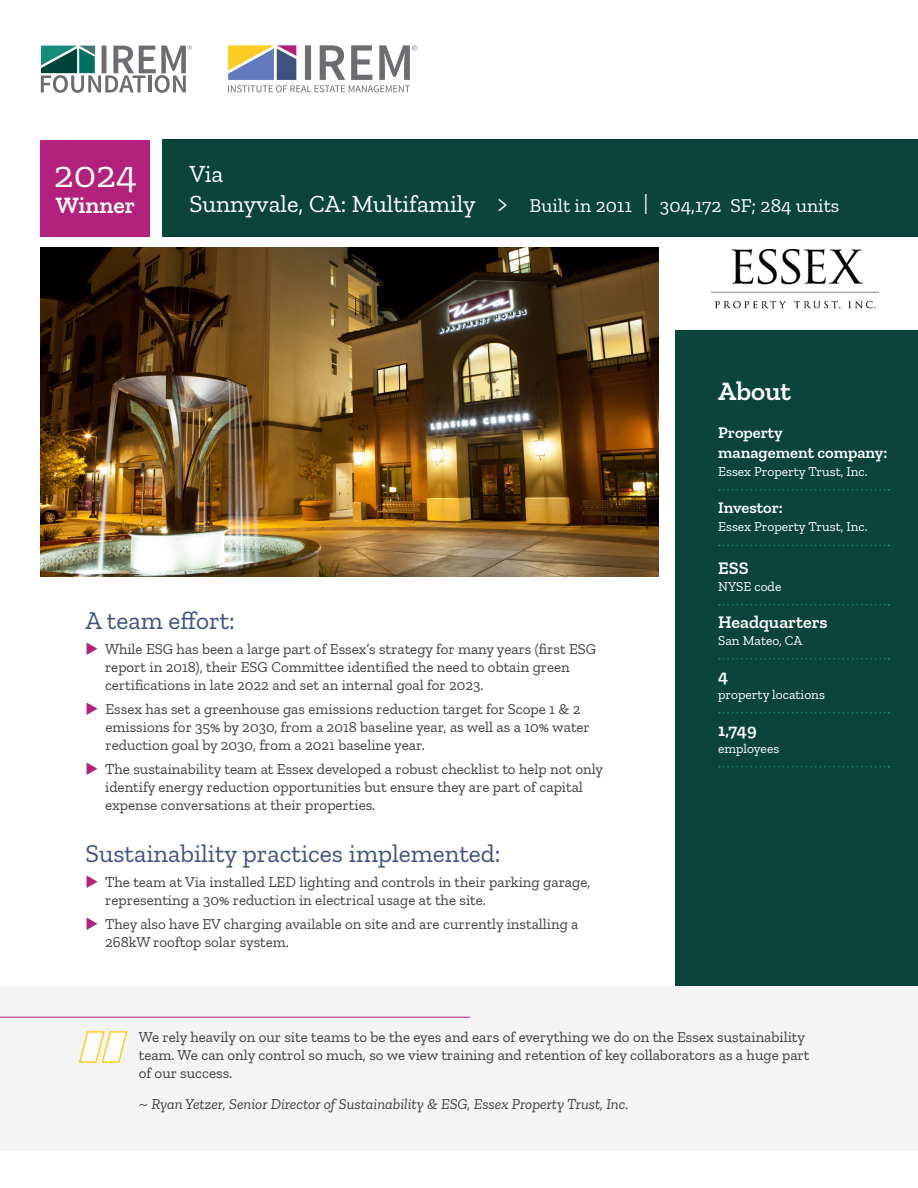
<style>
.page{position:relative;width:918px;height:1188px;background:#fff}
.page>*{position:absolute;margin:0;border:0;box-sizing:border-box;transform-origin:0 0}
.t1{font:38.85px "Zilla Slab";color:#fff}
.t2{font:600 27px "Zilla Slab";color:#fff}
.t3{font:25.5px "Zilla Slab";color:#405380}
.t4{font:24.45px "Zilla Slab";color:#fff}
.t5{font:600 24px "Zilla Slab";color:#fff}
.t6{font:19.5px "Zilla Slab";color:#fff}
.t7{font:600 18px "Zilla Slab";color:#fff}
.t8{font:600 16.5px/19.8px "Zilla Slab";color:#fff}
.t9{font:15px/18px "Zilla Slab";color:#413f41}
.t10{font:italic 15px "Zilla Slab";color:#413f41}
.t11{font:13.5px "Zilla Slab";color:#fff}
.s1{font-size:24.45px}
.s2{font-weight:300;font-size:24.45px}
.s3{color:#b2217b}
.s4{font-style:normal}
</style>
<div class="page">
<div style="left:0;top:986px;width:918px;height:164px;background:#f4f4f4"></div>
<hr style="left:0;top:1017px;width:470px;height:1px;background:#b2217b">
<svg style="left:79px;top:1031px;width:49px;height:32px"></svg>
<div style="left:675px;top:248px;width:243px;height:738px;background:#0a443a"></div>
<svg style="left:719px;top:489px;width:170px;height:2px"></svg>
<svg style="left:719px;top:545px;width:170px;height:1px"></svg>
<svg style="left:719px;top:604px;width:170px;height:2px"></svg>
<svg style="left:719px;top:658px;width:170px;height:2px"></svg>
<svg style="left:719px;top:712px;width:170px;height:2px"></svg>
<svg style="left:719px;top:766px;width:170px;height:2px"></svg>
<div style="left:675px;top:234px;width:243px;height:96px;background:#fff"></div>
<img style="left:711px;top:250px;width:167px;height:58px">
<img style="left:40px;top:248px;width:619px;height:329px">
<svg style="left:41px;top:45px;width:151px;height:48px"></svg>
<svg style="left:228px;top:45px;width:189px;height:47px"></svg>
<div style="left:163px;top:140px;width:755px;height:97px;background:#0a443a"></div>
<div style="left:40px;top:140px;width:110px;height:97px;background:#b2217b"></div>
<h1 class="t1" style="left:54px;top:152px;width:85px">2024</h1>
<h3 class="t5" style="left:56px;top:192px;width:81px">Winner</h3>
<h3 class="t4" style="left:189px;top:161px;width:36px">Via</h3>
<h3 class="t6" style="left:189px;top:195px;width:652px"><span class="s1">Sunnyvale, CA: Multifamily &gt;</span> Built in 2011 <span class="s2">|</span> 304,172 SF; 284 units</h3>
<h3 class="t3" style="left:86px;top:606px;width:151px">A team effort:</h3>
<p class="t9" style="left:105px;top:640px;width:493px;text-indent:-20px"><span class="s3">◆</span> While ESG has been a large part of Essex’s strategy for many years (first ESG report in 2018), their ESG Committee identified the need to obtain green certifications in late 2022 and set an internal goal for 2023.</p>
<p class="t9" style="left:105px;top:700px;width:486px;text-indent:-20px"><span class="s3">◆</span> Essex has set a greenhouse gas emissions reduction target for Scope 1 &amp; 2 emissions for 35% by 2030, from a 2018 baseline year, as well as a 10% water reduction goal by 2030, from a 2021 baseline year.</p>
<p class="t9" style="left:105px;top:760px;width:499px;text-indent:-20px"><span class="s3">◆</span> The sustainability team at Essex developed a robust checklist to help not only identify energy reduction opportunities but ensure they are part of capital expense conversations at their properties.</p>
<h3 class="t3" style="left:86px;top:840px;width:417px">Sustainability practices implemented:</h3>
<p class="t9" style="left:105px;top:873px;width:487px;text-indent:-20px"><span class="s3">◆</span> The team at Via installed LED lighting and controls in their parking garage, representing a 30% reduction in electrical usage at the site.</p>
<p class="t9" style="left:105px;top:915px;width:475px;text-indent:-20px"><span class="s3">◆</span> They also have EV charging available on site and are currently installing a<br>268kW rooftop solar system.</p>
<h2 class="t2" style="left:718px;top:376px;width:74px">About</h2>
<p class="t8" style="left:718px;top:423px;width:171px">Property<br>management company:</p>
<p class="t11" style="left:718px;top:464px;width:151px">Essex Property Trust, Inc.</p>
<p class="t8" style="left:718px;top:498px;width:66px">Investor:</p>
<p class="t11" style="left:718px;top:519px;width:151px">Essex Property Trust, Inc.</p>
<p class="t7" style="left:718px;top:558px;width:32px">ESS</p>
<p class="t11" style="left:718px;top:579px;width:65px">NYSE code</p>
<p class="t7" style="left:718px;top:612px;width:111px">Headquarters</p>
<p class="t11" style="left:718px;top:633px;width:86px">San Mateo, CA</p>
<p class="t7" style="left:718px;top:666px;width:12px">4</p>
<p class="t11" style="left:718px;top:687px;width:108px">property locations</p>
<p class="t7" style="left:718px;top:720px;width:40px">1,749</p>
<p class="t11" style="left:718px;top:741px;width:63px">employees</p>
<p class="t9" style="left:139px;top:1028px;width:672px">We rely heavily on our site teams to be the eyes and ears of everything we do on the Essex sustainability team. We can only control so much, so we view training and retention of key collaborators as a huge part of our success.</p>
<p class="t10" style="left:139px;top:1096px;width:491px"><span class="s4">~</span> Ryan Yetzer, Senior Director of Sustainability &amp; ESG, Essex Property Trust, Inc.</p>
</div>
